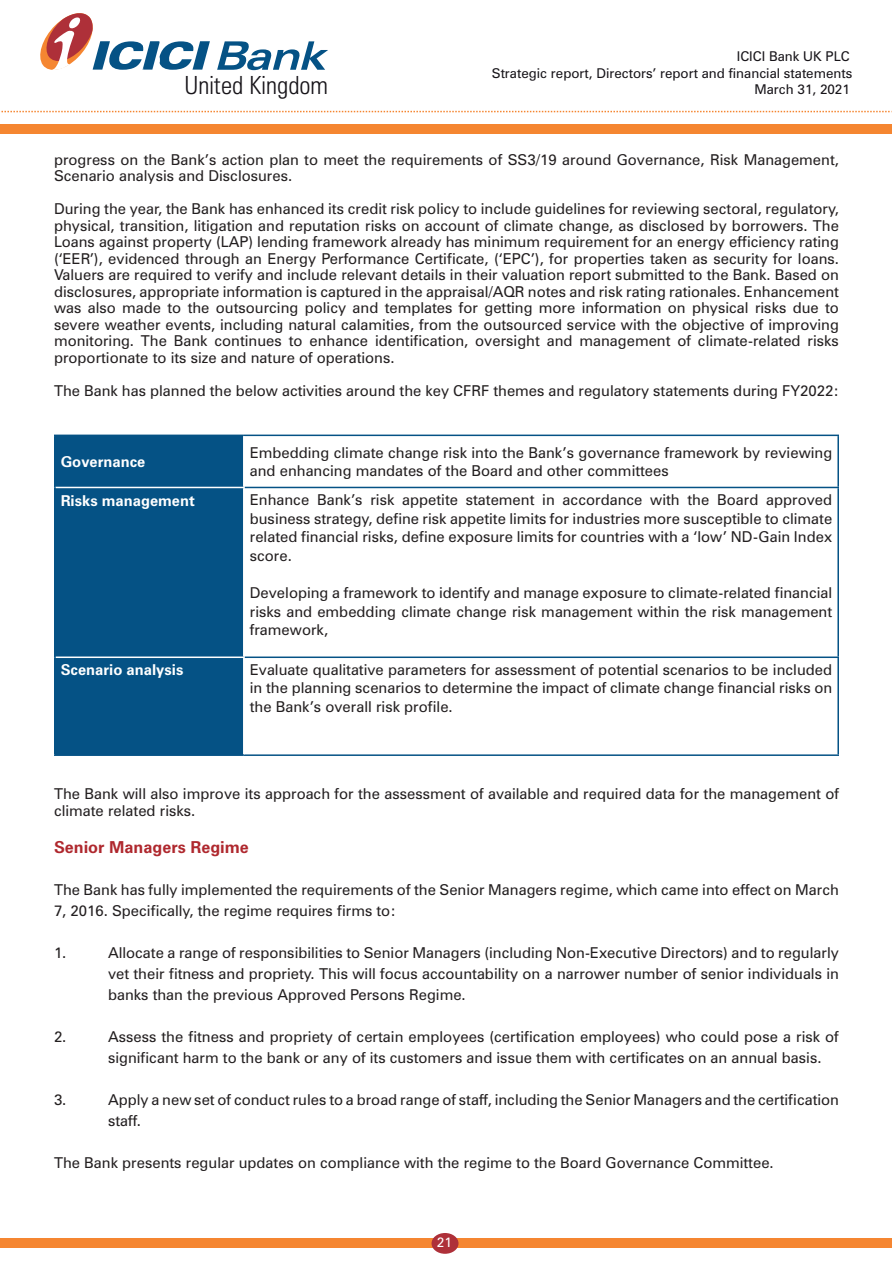
<style>
.page{position:relative;width:893px;height:1263px;background:#fff}
.page>*{position:absolute;margin:0;border:0;box-sizing:border-box;transform-origin:0 0}
.t1{font:300 condensed 25.05px "Zurich BT";color:#171419}
.t2{font:700 16.5px "Zurich BT";color:#af282e}
.t3{font:15px/16.5px "Zurich BT";color:#231f20}
.t4{font:700 15px "Zurich BT";color:#fff}
.t5{font:13.5px/16.2px "Zurich BT";color:#171419;text-align:right}
.t6{font:13.5px "Zurich BT";color:#fff}
</style>
<div class="page">
<div style="left:0;top:1239px;width:892px;height:9px;background:#f58631"></div>
<div style="left:432px;top:1233px;width:26px;height:21px;background:#ae3039;border-radius:50%"></div>
<div style="left:0;top:125px;width:892px;height:9px;background:#f58631"></div>
<svg style="left:1px;top:111px;width:889px;height:1px"></svg>
<svg style="left:40px;top:13px;width:288px;height:58px"></svg>
<div style="left:56px;top:436px;width:187px;height:318px;background:#055285"></div>
<hr style="left:244px;top:435px;width:595px;height:1px;background:#055285">
<hr style="left:837px;top:436px;width:2px;height:51px;background:#055285">
<hr style="left:245px;top:487px;width:594px;height:1px;background:#055285">
<hr style="left:837px;top:488px;width:2px;height:168px;background:#055285">
<hr style="left:245px;top:656px;width:594px;height:2px;background:#055285">
<hr style="left:837px;top:658px;width:2px;height:96px;background:#055285">
<hr style="left:244px;top:754px;width:595px;height:2px;background:#055285">
<hr style="left:54px;top:435px;width:190px;height:1px;background:#055285">
<hr style="left:54px;top:436px;width:2px;height:51px;background:#055285">
<hr style="left:56px;top:487px;width:189px;height:1px;background:#fff">
<hr style="left:56px;top:656px;width:189px;height:2px;background:#fff">
<hr style="left:54px;top:487px;width:2px;height:170px;background:#055285">
<hr style="left:54px;top:657px;width:2px;height:97px;background:#055285">
<hr style="left:54px;top:754px;width:190px;height:2px;background:#055285">
<p class="t5" style="left:492px;top:48px;width:362px">ICICI Bank UK PLC<br>Strategic report, Directors’ report and financial statements</p>
<h1 class="t1" style="left:185px;top:70px;width:145px">United Kingdom</h1>
<p class="t5" style="left:754px;top:81px;width:97px">March 31, 2021</p>
<p class="t3" style="left:54px;top:151px;width:786px">progress on the Bank’s action plan to meet the requirements of SS3/19 around Governance, Risk Management,<br>Scenario analysis and Disclosures.</p>
<p class="t3" style="left:54px;top:200px;width:787px;text-align:justify">During the year, the Bank has enhanced its credit risk policy to include guidelines for reviewing sectoral, regulatory, physical, transition, litigation and reputation risks on account of climate change, as disclosed by borrowers. The Loans against property (LAP) lending framework already has minimum requirement for an energy efficiency rating (‘EER’), evidenced through an Energy Performance Certificate, (‘EPC’), for properties taken as security for loans.<br>Valuers are required to verify and include relevant details in their valuation report submitted to the Bank. Based on disclosures, appropriate information is captured in the appraisal/AQR notes and risk rating rationales. Enhancement was also made to the outsourcing policy and templates for getting more information on physical risks due to severe weather events, including natural calamities, from the outsourced service with the objective of improving monitoring. The Bank continues to enhance identification, oversight and management of climate-related risks proportionate to its size and nature of operations.</p>
<p class="t3" style="left:54px;top:382px;width:786px">The Bank has planned the below activities around the key CFRF themes and regulatory statements during FY2022:</p>
<p class="t4" style="left:61px;top:453px;width:86px">Governance</p>
<p class="t3" style="left:250px;top:443px;width:584px;line-height:18.6px">Embedding climate change risk into the Bank’s governance framework by reviewing and enhancing mandates of the Board and other committees</p>
<p class="t4" style="left:61px;top:491px;width:136px">Risks management</p>
<p class="t3" style="left:250px;top:490px;width:584px;line-height:18.6px;text-align:justify">Enhance Bank’s risk appetite statement in accordance with the Board approved business strategy, define risk appetite limits for industries more susceptible to climate related financial risks, define exposure limits for countries with a ‘low’ ND-Gain Index score.</p>
<p class="t3" style="left:250px;top:583px;width:584px;line-height:18.6px;text-align:justify">Developing a framework to identify and manage exposure to climate-related financial risks and embedding climate change risk management within the risk management framework,</p>
<p class="t4" style="left:61px;top:661px;width:124px">Scenario analysis</p>
<p class="t3" style="left:250px;top:660px;width:584px;line-height:18.6px;text-align:justify">Evaluate qualitative parameters for assessment of potential scenarios to be included in the planning scenarios to determine the impact of climate change financial risks on the Bank’s overall risk profile.</p>
<p class="t3" style="left:54px;top:786px;width:786px">The Bank will also improve its approach for the assessment of available and required data for the management of climate related risks.</p>
<p class="t2" style="left:54px;top:837px;width:196px">Senior Managers Regime</p>
<p class="t3" style="left:54px;top:879px;width:786px;line-height:21px">The Bank has fully implemented the requirements of the Senior Managers regime, which came into effect on March<br>7, 2016. Specifically, the regime requires firms to:</p>
<p class="t3" style="left:54px;top:945px;width:14px">1.</p>
<p class="t3" style="left:108px;top:942px;width:732px;line-height:21px;text-align:justify">Allocate a range of responsibilities to Senior Managers (including Non-Executive Directors) and to regularly vet their fitness and propriety. This will focus accountability on a narrower number of senior individuals in banks than the previous Approved Persons Regime.</p>
<p class="t3" style="left:54px;top:1029px;width:14px">2.</p>
<p class="t3" style="left:108px;top:1026px;width:732px;line-height:21px">Assess the fitness and propriety of certain employees (certification employees) who could pose a risk of significant harm to the bank or any of its customers and issue them with certificates on an annual basis.</p>
<p class="t3" style="left:54px;top:1092px;width:14px">3.</p>
<p class="t3" style="left:108px;top:1089px;width:732px;line-height:21px">Apply a new set of conduct rules to a broad range of staff, including the Senior Managers and the certification staff.</p>
<p class="t3" style="left:54px;top:1155px;width:721px">The Bank presents regular updates on compliance with the regime to the Board Governance Committee.</p>
<p class="t6" style="left:437px;top:1233px;width:16px">21</p>
</div>
